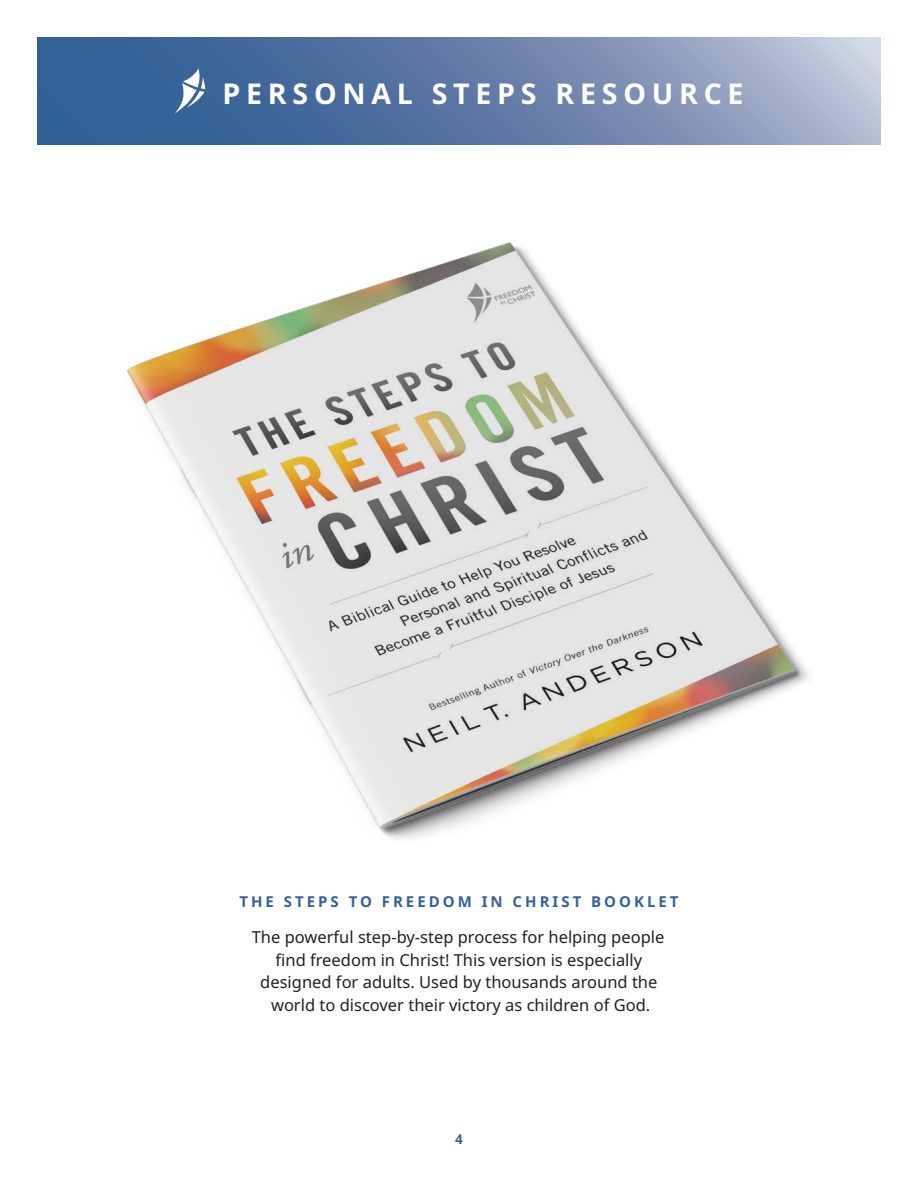
<style>
.page{position:relative;width:918px;height:1188px;background:#fff}
.page>*{position:absolute;margin:0;border:0;box-sizing:border-box;transform-origin:0 0}
.t1{font:700 28.65px "Noto Sans";letter-spacing:.2em;color:#fff}
.t2{font:16.5px/22.5px "Noto Sans";color:#231f20;text-align:center}
.t3{font:700 15px "Noto Sans";letter-spacing:.2em;color:#346196}
.t4{font:700 13.5px "Noto Sans";color:#346196}
</style>
<div class="page">
<img style="left:127px;top:242px;width:682px;height:597px">
<svg style="left:38px;top:38px;width:842px;height:107px;background:#6682ab"></svg>
<svg style="left:174px;top:68px;width:31px;height:46px"></svg>
<p class="t1" style="left:223px;top:73px;width:523px">PERSONAL STEPS RESOURCE</p>
<p class="t3" style="left:239px;top:891px;width:441px">THE STEPS TO FREEDOM IN CHRIST BOOKLET</p>
<p class="t2" style="left:252px;top:926px;width:414px">The powerful step-by-step process for helping people find freedom in Christ! This version is especially designed for adults. Used by thousands around the world to discover their victory as children of God.</p>
<p class="t4" style="left:455px;top:1129px;width:9px">4</p>
</div>
